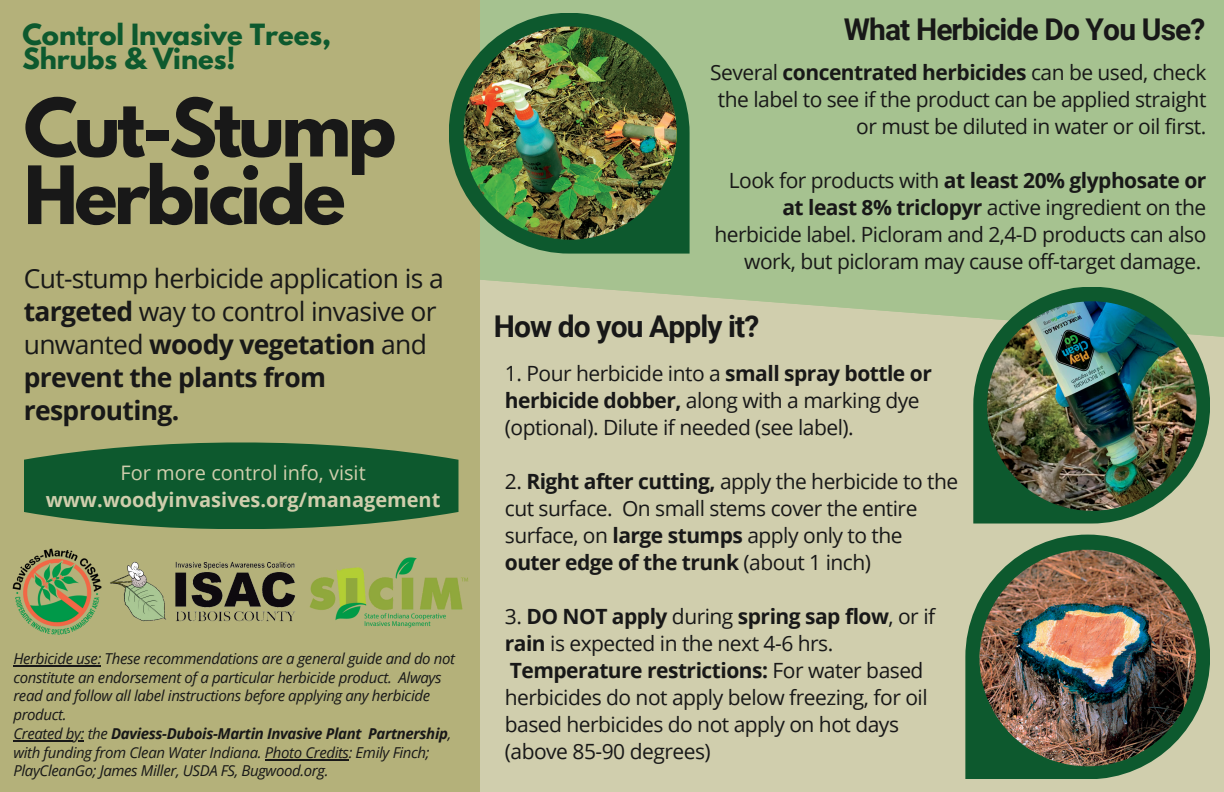
<style>
.page{position:relative;width:1224px;height:792px;background:#fff}
.page>*{position:absolute;margin:0;border:0;box-sizing:border-box;transform-origin:0 0}
.t1{font:700 71.2px/67.6px "League Spartan";letter-spacing:-.05em;color:#181818}
.t2{font:700 30px "Roboto";letter-spacing:-.03em;color:#181818}
.t3{font:26.4px/33px "Open Sans";letter-spacing:-.025em;color:#181818}
.t4{font:700 26px/24px "League Spartan";color:#0d592e}
.t5{font:21px/27px "Open Sans";letter-spacing:-.025em;color:#181818}
.t6{font:700 20px "Open Sans";color:#d0cead}
.t7{font:20px "Open Sans";color:#d0cead}
.t8{font:italic 15px/18.8px "Open Sans";letter-spacing:-.025em;color:#181818}
.s1{font-weight:700}
</style>
<div class="page">
<div style="left:425px;top:0;width:799px;height:513px;background:#a6c290"></div>
<div style="left:480px;top:280px;width:744px;height:512px;background:#d0cead"></div>
<div style="left:0;top:0;width:480px;height:792px;background:#b4b17a"></div>
<img style="left:110px;top:561px;width:181px;height:61px">
<svg style="left:449px;top:13px;width:241px;height:241px;fill:#0d592e"></svg>
<img style="left:464px;top:27px;width:213px;height:213px;border-radius:50%">
<svg style="left:973px;top:287px;width:237px;height:237px"></svg>
<img style="left:987px;top:301px;width:209px;height:210px">
<svg style="left:965px;top:535px;width:245px;height:244px;background:#6f936d"></svg>
<img style="left:979px;top:550px;width:217px;height:216px">
<svg style="left:24px;top:442px;width:434px;height:87px;background:#226437"></svg>
<img style="left:12px;top:548px;width:90px;height:87px">
<hr style="left:13px;top:665px;width:88px;height:1px;background:#181818">
<hr style="left:13px;top:740px;width:71px;height:1px;background:#181818">
<hr style="left:265px;top:759px;width:84px;height:1px;background:#181818">
<img style="left:291px;top:557px;width:177px;height:71px">
<p class="t4" style="left:22px;top:25px;width:310px">Control Invasive Trees,<br>Shrubs &amp; Vines!</p>
<h2 class="t2" style="left:844px;top:12px;width:363px">What Herbicide Do You Use?</h2>
<p class="t5" style="left:710px;top:59px;width:498px;text-align:right">Several <span class="s1">concentrated herbicides</span> can be used, check the label to see if the product can be applied straight or must be diluted in water or oil first.</p>
<p class="t5" style="left:715px;top:167px;width:493px;text-align:right">Look for products with <span class="s1">at least 20% glyphosate or at least 8% triclopyr</span> active ingredient on the herbicide label. Picloram and 2,4-D products can also work, but picloram may cause off-target damage.</p>
<h1 class="t1" style="left:24px;top:103px;width:374px">Cut-Stump<br>Herbicide</h1>
<p class="t3" style="left:24px;top:261px;width:421px">Cut-stump herbicide application is a <span class="s1">targeted</span> way to control invasive or unwanted <span class="s1">woody vegetation</span> and <span class="s1">prevent the plants from resprouting.</span></p>
<h2 class="t2" style="left:494px;top:309px;width:267px">How do you Apply it?</h2>
<p class="t5" style="left:505px;top:359px;width:429px">1. Pour herbicide into a <span class="s1">small spray bottle or herbicide dobber,</span> along with a marking dye (optional). Dilute if needed (see label).</p>
<p class="t5" style="left:505px;top:467px;width:455px">2. <span class="s1">Right after cutting,</span> apply the herbicide to the cut surface. On small stems cover the entire surface, on <span class="s1">large stumps</span> apply only to the <span class="s1">outer edge of the trunk</span> (about 1 inch)</p>
<p class="t5" style="left:505px;top:602px;width:432px">3. <span class="s1">DO NOT apply</span> during <span class="s1">spring sap flow</span>, or if <span class="s1">rain</span> is expected in the next 4-6 hrs.<br><span class="s1">Temperature restrictions:</span> For water based herbicides do not apply below freezing, for oil based herbicides do not apply on hot days (above 85-90 degrees)</p>
<p class="t7" style="left:120px;top:458px;width:247px">For more control info, visit</p>
<p class="t6" style="left:46px;top:485px;width:396px">www.woodyinvasives.org/management</p>
<p class="t8" style="left:13px;top:649px;width:443px">Herbicide use: These recommendations are a general guide and do not constitute an endorsement of a particular herbicide product. Always read and follow all label instructions before applying any herbicide product.<br>Created by: the <span class="s1">Daviess-Dubois-Martin Invasive Plant Partnership</span>, with funding from Clean Water Indiana. Photo Credits: Emily Finch; PlayCleanGo; James Miller, USDA FS, Bugwood.org.</p>
</div>
